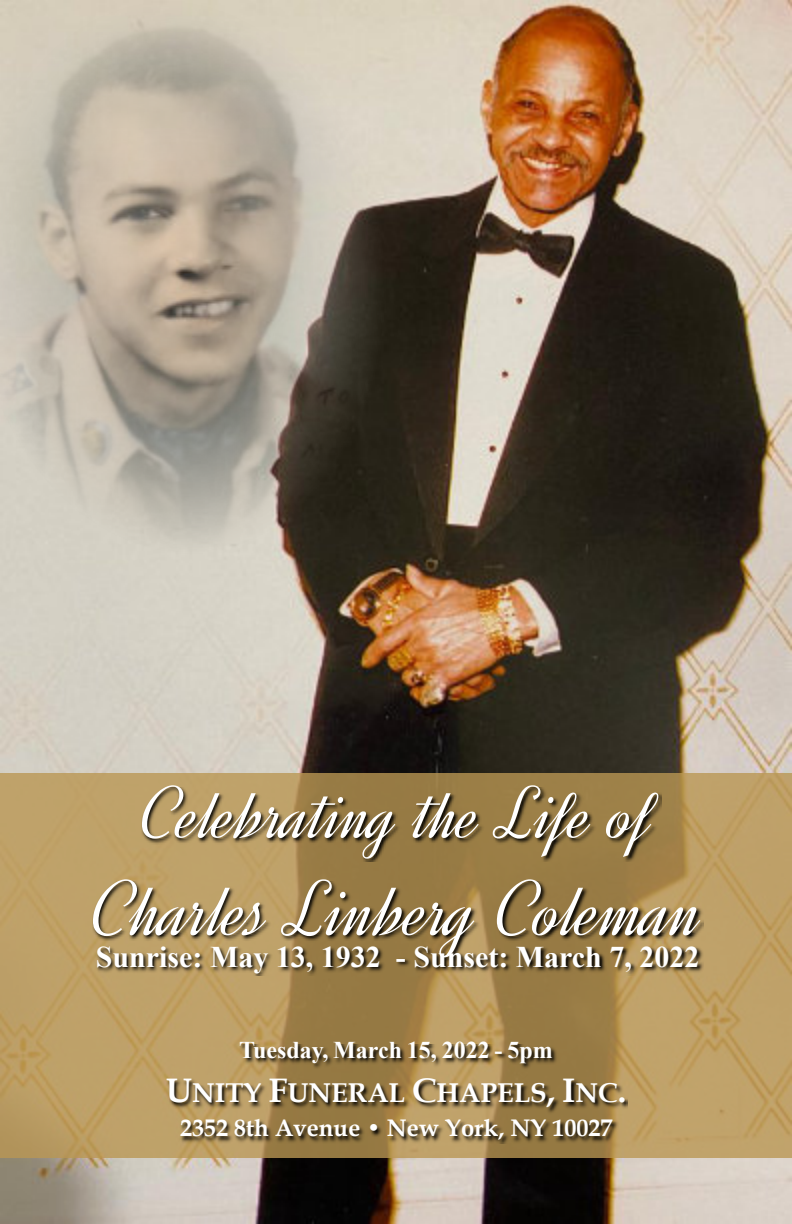
<style>
.page{position:relative;width:792px;height:1224px;background:#fff}
.page>*{position:absolute;margin:0;border:0;box-sizing:border-box;transform-origin:0 0}
.t1{font:80px "Dynalight";color:#fff}
.t2{font:75.2px "Dynalight";color:#fff}
.t3{font:700 30px "Times New Roman";color:#fff}
.t4{font:700 27.2px "Book Antiqua";color:#fff}
.t5{font:700 24px "Book Antiqua";color:#fff}
.t6{font:700 24px "Times New Roman";color:#fff}
.s1{font-size:34px}
</style>
<div class="page">
<img style="left:0;top:0;width:792px;height:1224px">
<img style="left:0;top:2px;width:385px;height:551px">
<div style="left:0;top:773px;width:792px;height:385px;background:#ba9753;opacity:.8"></div>
<img style="left:142px;top:787px;width:519px;height:74px">
<img style="left:93px;top:881px;width:610px;height:95px">
<img style="left:167px;top:1044px;width:460px;height:99px">
<h2 class="t2" style="left:141px;top:770px;width:514px">Celebrating the Life of</h2>
<h1 class="t1" style="left:92px;top:864px;width:612px">Charles Linberg Coleman</h1>
<p class="t3" style="left:96px;top:946px;width:605px">Sunrise: May 13, 1932 - Sunset: March 7, 2022</p>
<p class="t6" style="left:239px;top:1042px;width:315px">Tuesday, March 15, 2022 - 5pm</p>
<p class="t4" style="left:166px;top:1083px;width:462px"><span class="s1">U</span>NITY <span class="s1">F</span>UNERAL <span class="s1">C</span>HAPELS<span class="s1">, I</span>NC<span class="s1">.</span></p>
<p class="t5" style="left:180px;top:1119px;width:434px">2352 8th Avenue • New York, NY 10027</p>
</div>
